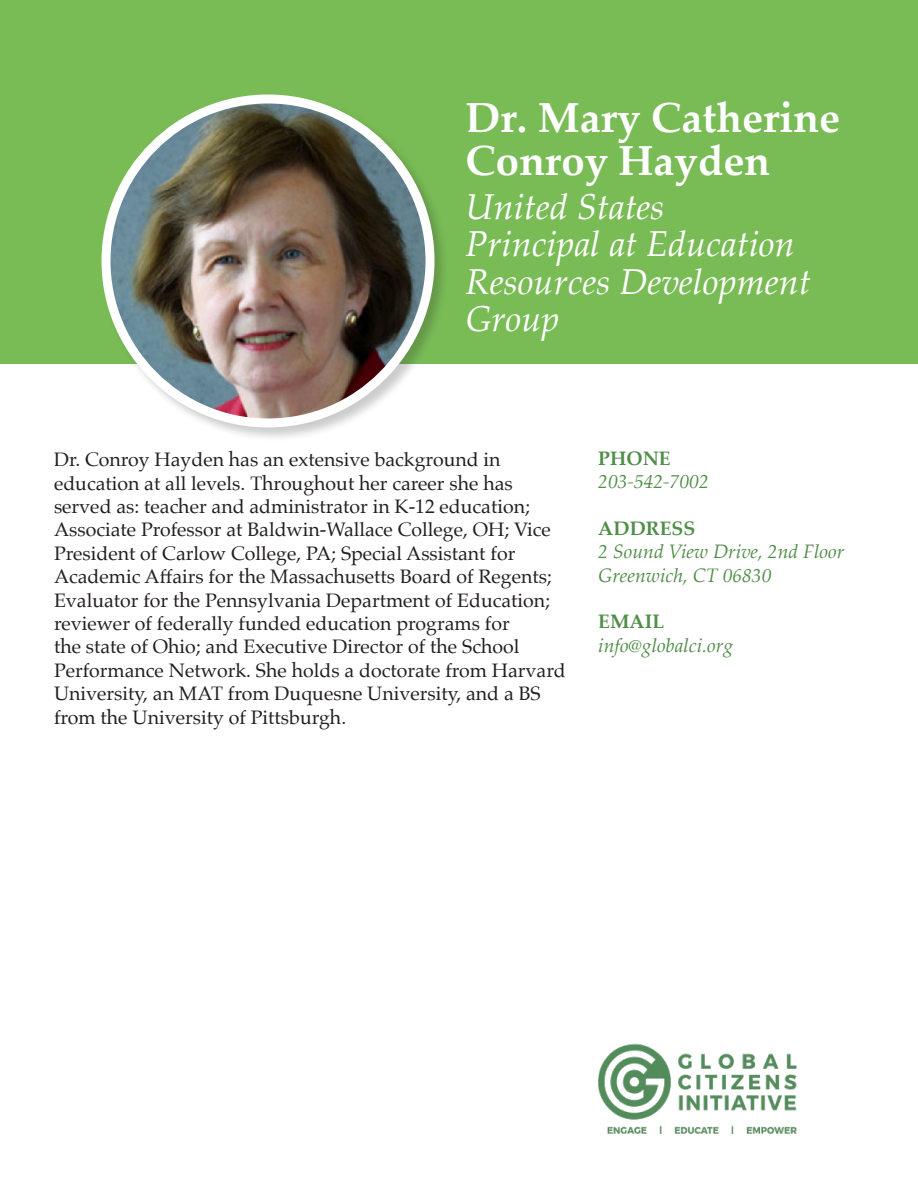
<style>
.page{position:relative;width:918px;height:1188px;background:#fff}
.page>*{position:absolute;margin:0;border:0;box-sizing:border-box;transform-origin:0 0}
.t1{font:700 42px/43.5px "Palatino Linotype";color:#fff}
.t2{font:italic 36px/37.5px "Palatino Linotype";color:#fff}
.t3{font:19.5px/23.4px "Palatino";color:#231f20}
.t4{font:italic 19.5px "Palatino Linotype";color:#508e49}
.t5{font:700 19.5px "Palatino Linotype";color:#508e49}
</style>
<div class="page">
<div style="left:0;top:0;width:918px;height:364px;background:#79bc56"></div>
<div style="left:100px;top:93px;width:349px;height:349px;background:#231f20;opacity:.23"></div>
<img style="left:106px;top:99px;width:324px;height:324px;border-radius:162px">
<div style="left:102px;top:94px;width:333px;height:334px;border:9px solid #fff;border-radius:50%"></div>
<img style="left:598px;top:1044px;width:199px;height:90px">
<p class="t1" style="left:466px;top:94px;width:376px">Dr. Mary Catherine<br>Conroy Hayden</p>
<p class="t2" style="left:466px;top:186px;width:201px">United States</p>
<p class="t2" style="left:466px;top:224px;width:347px">Principal at Education<br>Resources Development<br>Group</p>
<p class="t3" style="left:54px;top:448px;width:513px">Dr. Conroy Hayden has an extensive background in education at all levels. Throughout her career she has served as: teacher and administrator in K-12 education; Associate Professor at Baldwin-Wallace College, OH; Vice President of Carlow College, PA; Special Assistant for Academic Affairs for the Massachusetts Board of Regents; Evaluator for the Pennsylvania Department of Education; reviewer of federally funded education programs for<br>the state of Ohio; and Executive Director of the School Performance Network. She holds a doctorate from Harvard University, an MAT from Duquesne University, and a BS from the University of Pittsburgh.</p>
<p class="t5" style="left:598px;top:444px;width:74px">PHONE</p>
<p class="t4" style="left:598px;top:467px;width:112px">203-542-7002</p>
<p class="t5" style="left:598px;top:514px;width:99px">ADDRESS</p>
<p class="t4" style="left:598px;top:538px;width:248px">2 Sound View Drive, 2nd Floor</p>
<p class="t4" style="left:598px;top:561px;width:175px">Greenwich, CT 06830</p>
<p class="t5" style="left:598px;top:608px;width:67px">EMAIL</p>
<p class="t4" style="left:598px;top:631px;width:136px">info@globalci.org</p>
</div>
